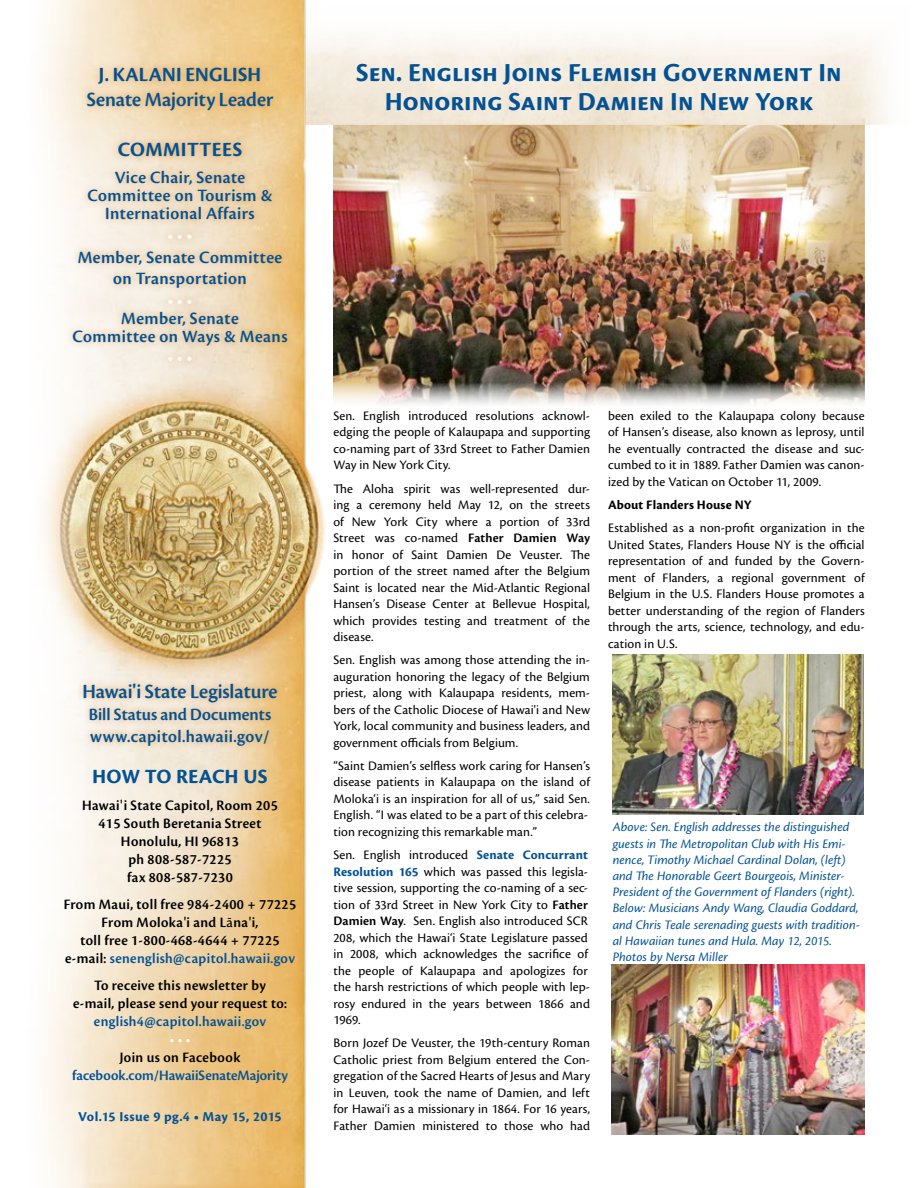
<style>
.page{position:relative;width:918px;height:1188px;background:#fff}
.page>*{position:absolute;margin:0;border:0;box-sizing:border-box;transform-origin:0 0}
.t1{font:700 27px/28.5px "Cronos Pro";letter-spacing:.005em;color:#045293;text-align:center}
.t2{font:21px "Cronos Pro Semibold Disp";color:#045293}
.t3{font:21px "Cronos Pro Bold Disp";letter-spacing:.01em;color:#045293}
.t4{font:21px "Cronos Pro Bold Capt";letter-spacing:-.005em;color:#045293}
.t5{font:21px "Cronos Pro Bold Subh";letter-spacing:.02em;color:#045293}
.t6{font:18px/18px "Cronos Pro Semibold Disp";letter-spacing:.025em;color:#045293;text-align:center}
.t7{font:18px "Cronos Pro Semibold Disp";color:#fff}
.t8{font:15px/18px "Cronos Pro Semibold Disp";letter-spacing:.025em;color:#000;text-align:center}
.t9{font:15px "Cronos Pro Semibold Disp";letter-spacing:.015em;color:#045293}
.t10{font:15px "Cronos Pro Semibold Disp";color:#fff}
.t11{font:700 14.25px "Cronos Pro";letter-spacing:.02em;color:#045293}
.t12{font:13.5px/16.5px "Cronos Pro";letter-spacing:.005em;color:#000;text-align:justify}
.t13{font:italic 13.5px/16.2px "Cronos Pro";color:#045293}
.t14{font:700 13.5px "Cronos Pro";letter-spacing:.015em;color:#000}
.s1{font-family:"Cronos Pro Bold Disp"}
.s2{font-family:"Calibri"}
.s3{font-family:"Cronos Pro"}
.s4{color:#045293}
.s5{font-weight:600}
.s6{font-weight:700;color:#045293}
</style>
<div class="page">
<img style="left:612px;top:964px;width:253px;height:171px">
<img style="left:612px;top:655px;width:252px;height:160px">
<img style="left:333px;top:124px;width:531px;height:280px">
<img style="left:43px;top:0;width:290px;height:1188px">
<div style="left:65px;top:59px;width:230px;height:310px;background:#df943c;opacity:.75"></div>
<div style="left:75px;top:676px;width:210px;height:77px;background:#df943c;opacity:.75"></div>
<h2 class="t3" style="left:99px;top:62px;width:164px">J. KALANI ENGLISH</h2>
<h2 class="t2" style="left:87px;top:87px;width:188px">Senate Majority Leader</h2>
<h2 class="t5" style="left:118px;top:138px;width:126px">COMMITTEES</h2>
<h3 class="t6" style="left:88px;top:169px;width:186px">Vice Chair, Senate<br>Committee on Tourism &amp;<br>International Affairs</h3>
<h3 class="t7" style="left:168px;top:225px;width:26px">• • •</h3>
<h3 class="t6" style="left:78px;top:246px;width:206px;line-height:21.6px">Member, Senate Committee on Transportation</h3>
<h3 class="t7" style="left:168px;top:290px;width:26px">• • •</h3>
<h3 class="t6" style="left:72px;top:309px;width:217px">Member, Senate<br>Committee on Ways &amp; Means</h3>
<h3 class="t7" style="left:168px;top:348px;width:26px">• • •</h3>
<h2 class="t2" style="left:82px;top:680px;width:197px">Hawai<span class="s1">'</span>i State Legislature</h2>
<h3 class="t6" style="left:89px;top:704px;width:184px;line-height:21.6px;text-align:left">Bill Status and Documents www.capitol.hawaii.gov/</h3>
<h2 class="t4" style="left:92px;top:764px;width:177px">HOW TO REACH US</h2>
<p class="t8" style="left:82px;top:796px;width:197px">Hawai<span class="s2">'</span>i State Capitol, Room 205<br>415 South Beretania Street<br>Honolulu, HI 96813<br>ph 808-587-7225<br>fax 808-587-7230</p>
<p class="t8" style="left:64px;top:895px;width:234px">From Maui, toll free 984-2400 + 77225<br>From Moloka<span class="s2">'</span>i and L<span class="s3">ā</span>na<span class="s2">'</span>i,<br>toll free 1-800-468-4644 + 77225 e-mail: <span class="s4">senenglish@capitol.hawaii.gov</span></p>
<p class="t8" style="left:73px;top:976px;width:215px">To receive this newsletter by e-mail, please send your request to:</p>
<p class="t9" style="left:94px;top:1013px;width:174px">english4@capitol.hawaii.gov</p>
<p class="t10" style="left:170px;top:1031px;width:22px">• • •</p>
<p class="t8" style="left:120px;top:1048px;width:122px">Join us on Facebook</p>
<p class="t9" style="left:72px;top:1067px;width:217px">facebook.com/HawaiiSenateMajority</p>
<p class="t11" style="left:78px;top:1109px;width:205px">Vol.15 Issue 9 pg.4 • May 15, 2015</p>
<h1 class="t1" style="left:356px;top:59px;width:487px">Sen. English Joins Flemish Government In<br>Honoring Saint Damien In New York</h1>
<p class="t12" style="left:333px;top:407px;width:258px">Sen. English introduced resolutions acknowl&shy;edging the people of Kalaupapa and supporting co-naming part of 33rd Street to Father Damien Way in New York City.</p>
<p class="t12" style="left:333px;top:480px;width:258px">The Aloha spirit was well-represented dur&shy;ing a ceremony held May 12, on the streets of New York City where a portion of 33rd Street was co-named <span class="s5">Father Damien Way </span>in honor of Saint Damien De Veuster. The portion of the street named after the Belgium Saint is located near the Mid-Atlantic Regional Hansen’s Disease Center at Bellevue Hospital, which provides testing and treatment of the disease.</p>
<p class="t12" style="left:333px;top:652px;width:258px">Sen. English was among those attending the in&shy;auguration honoring the legacy of the Belgium priest, along with Kalaupapa residents, mem&shy;bers of the Catholic Diocese of Hawai'i and New York, local community and business leaders, and government officials from Belgium.</p>
<p class="t12" style="left:333px;top:758px;width:258px;text-align:left">“Saint Damien’s selfless work caring for Hansen’s disease patients in Kalaupapa on the island of Moloka‘i is an inspiration for all of us,” said Sen.<br>English. “I was elated to be a part of this celebra&shy;tion recognizing this remarkable man.”</p>
<p class="t12" style="left:333px;top:847px;width:258px;text-align:left">Sen. English introduced <span class="s6">Senate Concurrant Resolution 165</span> which was passed this legisla&shy;tive session, supporting the co-naming of a sec&shy;tion of 33rd Street in New York City to <span class="s5">Father Damien Way</span>. Sen. English also introduced SCR 208, which the Hawai‘i State Legislature passed in 2008, which acknowledges the sacrifice of the people of Kalaupapa and apologizes for the harsh restrictions of which people with lep&shy;rosy endured in the years between 1866 and 1969.</p>
<p class="t12" style="left:333px;top:1035px;width:258px">Born Jozef De Veuster, the 19th-century Roman Catholic priest from Belgium entered the Con&shy;gregation of the Sacred Hearts of Jesus and Mary in Leuven, took the name of Damien, and left for Hawai‘i as a missionary in 1864. For 16 years, Father Damien ministered to those who had</p>
<p class="t12" style="left:608px;top:407px;width:258px">been exiled to the Kalaupapa colony because of Hansen’s disease, also known as leprosy, until he eventually contracted the disease and suc&shy;cumbed to it in 1889. Father Damien was canon&shy;ized by the Vatican on October 11, 2009.</p>
<p class="t14" style="left:608px;top:497px;width:145px">About Flanders House NY</p>
<p class="t12" style="left:608px;top:520px;width:258px">Established as a non-profit organization in the United States, Flanders House NY is the official representation of and funded by the Govern&shy;ment of Flanders, a regional government of Belgium in the U.S. Flanders House promotes a better understanding of the region of Flanders through the arts, science, technology, and edu&shy;cation in U.S.</p>
<p class="t13" style="left:613px;top:819px;width:249px">Above: Sen. English addresses the distinguished guests in The Metropolitan Club with His Emi&shy;nence, Timothy Michael Cardinal Dolan, (left) and The Honorable Geert Bourgeois, Minister-President of the Government of Flanders (right).<br>Below: Musicians Andy Wang, Claudia Goddard, and Chris Teale serenading guests with tradition&shy;al Hawaiian tunes and Hula. May 12, 2015.<br>Photos by Nersa Miller</p>
</div>
